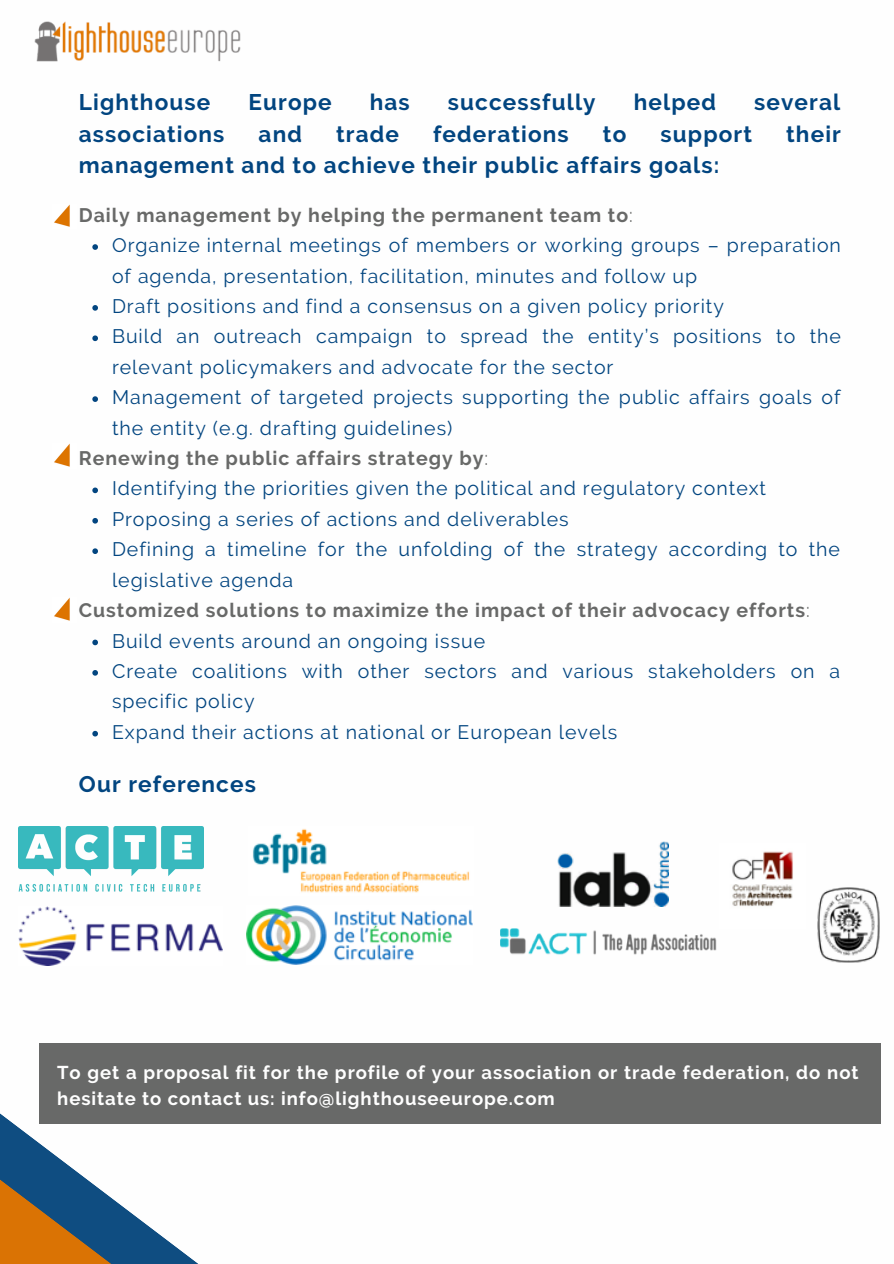
<style>
.page{position:relative;width:894px;height:1264px;background:#fff}
.page>*{position:absolute;margin:0;border:0;box-sizing:border-box;transform-origin:0 0}
.t1{font:700 22.5px "Raleway";letter-spacing:.05em;color:#024580}
.t2{font:19.5px/30.5px "Raleway";letter-spacing:.05em;color:#024580}
.t3{font:700 19.5px "Raleway";letter-spacing:.05em;color:#686968}
.t4{font:700 18.45px/26px "Raleway";letter-spacing:.05em;color:#fefefe}
.s1{font-weight:400}
</style>
<div class="page">
<svg style="left:165px;top:1123px;width:73px;height:140px"></svg>
<svg style="left:0;top:1113px;width:165px;height:150px"></svg>
<img style="left:34px;top:21px;width:207px;height:41px">
<img style="left:54px;top:204px;width:16px;height:23px">
<img style="left:54px;top:443px;width:16px;height:24px">
<img style="left:54px;top:597px;width:16px;height:24px">
<svg style="left:92px;top:244px;width:6px;height:6px"></svg>
<svg style="left:92px;top:305px;width:6px;height:6px"></svg>
<svg style="left:92px;top:335px;width:6px;height:6px"></svg>
<svg style="left:92px;top:396px;width:6px;height:6px"></svg>
<svg style="left:92px;top:487px;width:6px;height:6px"></svg>
<svg style="left:92px;top:518px;width:6px;height:5px"></svg>
<svg style="left:92px;top:548px;width:6px;height:6px"></svg>
<svg style="left:92px;top:639px;width:6px;height:6px"></svg>
<svg style="left:92px;top:670px;width:6px;height:5px"></svg>
<svg style="left:92px;top:731px;width:6px;height:5px"></svg>
<div style="left:39px;top:1043px;width:841px;height:80px;background:#686968"></div>
<img style="left:500px;top:928px;width:216px;height:27px">
<img style="left:252px;top:828px;width:218px;height:65px">
<img style="left:18px;top:906px;width:204px;height:59px">
<img style="left:557px;top:841px;width:110px;height:65px">
<img style="left:247px;top:905px;width:225px;height:59px">
<img style="left:817px;top:887px;width:63px;height:76px">
<img style="left:732px;top:851px;width:61px;height:55px">
<img style="left:18px;top:826px;width:185px;height:65px">
<p class="t1" style="left:79px;top:89px;width:133px">Lighthouse</p>
<p class="t1" style="left:248px;top:89px;width:85px">Europe</p>
<p class="t1" style="left:369px;top:89px;width:41px">has</p>
<p class="t1" style="left:448px;top:89px;width:149px">successfully</p>
<p class="t1" style="left:633px;top:89px;width:84px">helped</p>
<p class="t1" style="left:753px;top:89px;width:88px">several</p>
<p class="t1" style="left:79px;top:121px;width:147px">associations</p>
<p class="t1" style="left:258px;top:121px;width:45px">and</p>
<p class="t1" style="left:336px;top:121px;width:64px">trade</p>
<p class="t1" style="left:433px;top:121px;width:137px">federations</p>
<p class="t1" style="left:602px;top:121px;width:25px">to</p>
<p class="t1" style="left:660px;top:121px;width:93px">support</p>
<p class="t1" style="left:786px;top:121px;width:56px">their</p>
<p class="t1" style="left:79px;top:152px;width:642px">management and to achieve their public affairs goals:</p>
<p class="t3" style="left:79px;top:203px;width:555px">Daily management by helping the permanent team to<span class="s1">:</span></p>
<p class="t2" style="left:112px;top:230px;width:730px">Organize internal meetings of members or working groups – preparation of agenda, presentation, facilitation, minutes and follow up</p>
<p class="t2" style="left:112px;top:291px;width:613px">Draft positions and find a consensus on a given policy priority</p>
<p class="t2" style="left:112px;top:321px;width:730px">Build an outreach campaign to spread the entity’s positions to the relevant policymakers and advocate for the sector</p>
<p class="t2" style="left:112px;top:382px;width:729px">Management of targeted projects supporting the public affairs goals of the entity (e.g. drafting guidelines)</p>
<p class="t3" style="left:79px;top:446px;width:411px">Renewing the public affairs strategy by<span class="s1">:</span></p>
<p class="t2" style="left:112px;top:473px;width:655px">Identifying the priorities given the political and regulatory context</p>
<p class="t2" style="left:112px;top:503px;width:458px">Proposing a series of actions and deliverables</p>
<p class="t2" style="left:112px;top:534px;width:729px">Defining a timeline for the unfolding of the strategy according to the legislative agenda</p>
<p class="t3" style="left:79px;top:598px;width:732px">Customized solutions to maximize the impact of their advocacy efforts<span class="s1">:</span></p>
<p class="t2" style="left:112px;top:625px;width:374px">Build events around an ongoing issue</p>
<p class="t2" style="left:112px;top:655px;width:729px">Create coalitions with other sectors and various stakeholders on a specific policy</p>
<p class="t2" style="left:112px;top:716px;width:506px">Expand their actions at national or European levels</p>
<p class="t1" style="left:79px;top:771px;width:178px">Our references</p>
<p class="t4" style="left:57px;top:1059px;width:802px">To get a proposal fit for the profile of your association or trade federation, do not hesitate to contact us: info@lighthouseeurope.com</p>
</div>
